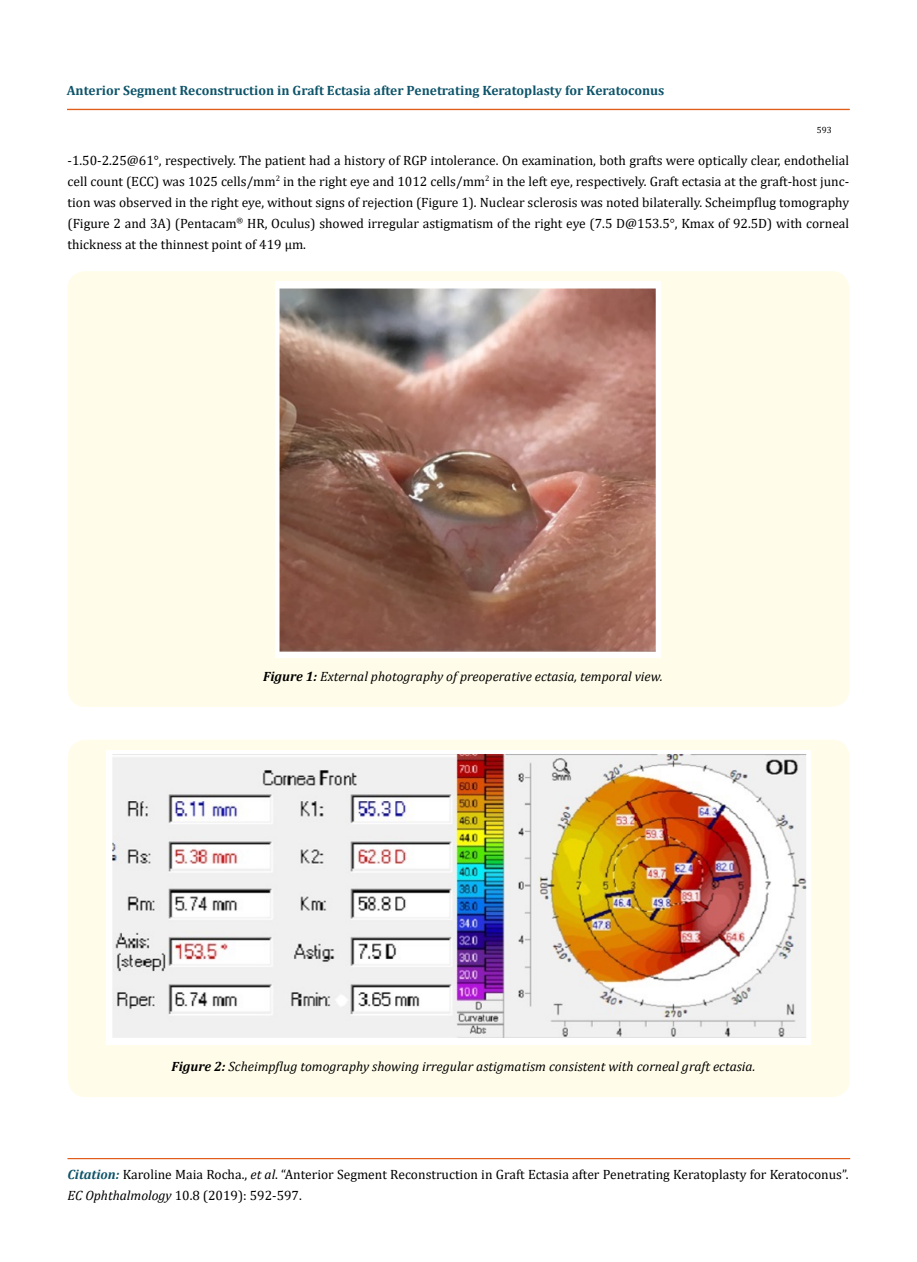
<style>
.page{position:relative;width:917px;height:1262px;background:#fff}
.page>*{position:absolute;margin:0;border:0;box-sizing:border-box;transform-origin:0 0}
.t1{font:13.5px/21px "Cambria";color:#000}
.t2{font:italic 13.5px "Cambria";color:#000}
.t3{font:700 13.5px "Cambria";color:#0e546a}
.t4{font:9px "Cambria";color:#000}
.s1{font-weight:700}
.s2{font-weight:700;font-style:italic;color:#0e546a}
.s3{font-style:italic}
</style>
<div class="page">
<div style="left:67px;top:109px;width:782px;height:1px;border:1px solid #e05d1a"></div>
<div style="left:68px;top:1158px;width:781px;height:1px;border:1px solid #e05d1a"></div>
<div style="left:68px;top:271px;width:781px;height:436px;background:#fffde9;border-radius:18px"></div>
<img style="left:275px;top:281px;width:385px;height:376px">
<div style="left:68px;top:739px;width:781px;height:358px;background:#fffde9;border-radius:18px"></div>
<img style="left:106px;top:750px;width:704px;height:294px">
<p class="t3" style="left:67px;top:81px;width:599px">Anterior Segment Reconstruction in Graft Ectasia after Penetrating Keratoplasty for Keratoconus</p>
<p class="t4" style="left:816px;top:124px;width:16px">593</p>
<p class="t1" style="left:67px;top:149px;width:783px;text-align:justify">-1.50-2.25@61°, respectively. The patient had a history of RGP intolerance. On examination, both grafts were optically clear, endothelial cell count (ECC) was 1025 cells/mm<sup>2</sup> in the right eye and 1012 cells/mm<sup>2</sup> in the left eye, respectively. Graft ectasia at the graft-host junc&shy;tion was observed in the right eye, without signs of rejection (Figure 1). Nuclear sclerosis was noted bilaterally. Scheimpflug tomography (Figure 2 and 3A) (Pentacam<sup>®</sup> HR, Oculus) showed irregular astigmatism of the right eye (7.5 D@153.5°, Kmax of 92.5D) with corneal thickness at the thinnest point of 419 µm.</p>
<p class="t2" style="left:263px;top:667px;width:401px"><span class="s1">Figure 1:</span> External photography of preoperative ectasia, temporal view.</p>
<p class="t2" style="left:171px;top:1057px;width:585px"><span class="s1">Figure 2:</span> Scheimpflug tomography showing irregular astigmatism consistent with corneal graft ectasia.</p>
<p class="t1" style="left:68px;top:1163px;width:782px"><span class="s2">Citation:</span> Karoline Maia Rocha., <span class="s3">et al</span>. “Anterior Segment Reconstruction in Graft Ectasia after Penetrating Keratoplasty for Keratoconus”.<br><span class="s3">EC Ophthalmology</span> 10.8 (2019): 592-597.</p>
</div>
